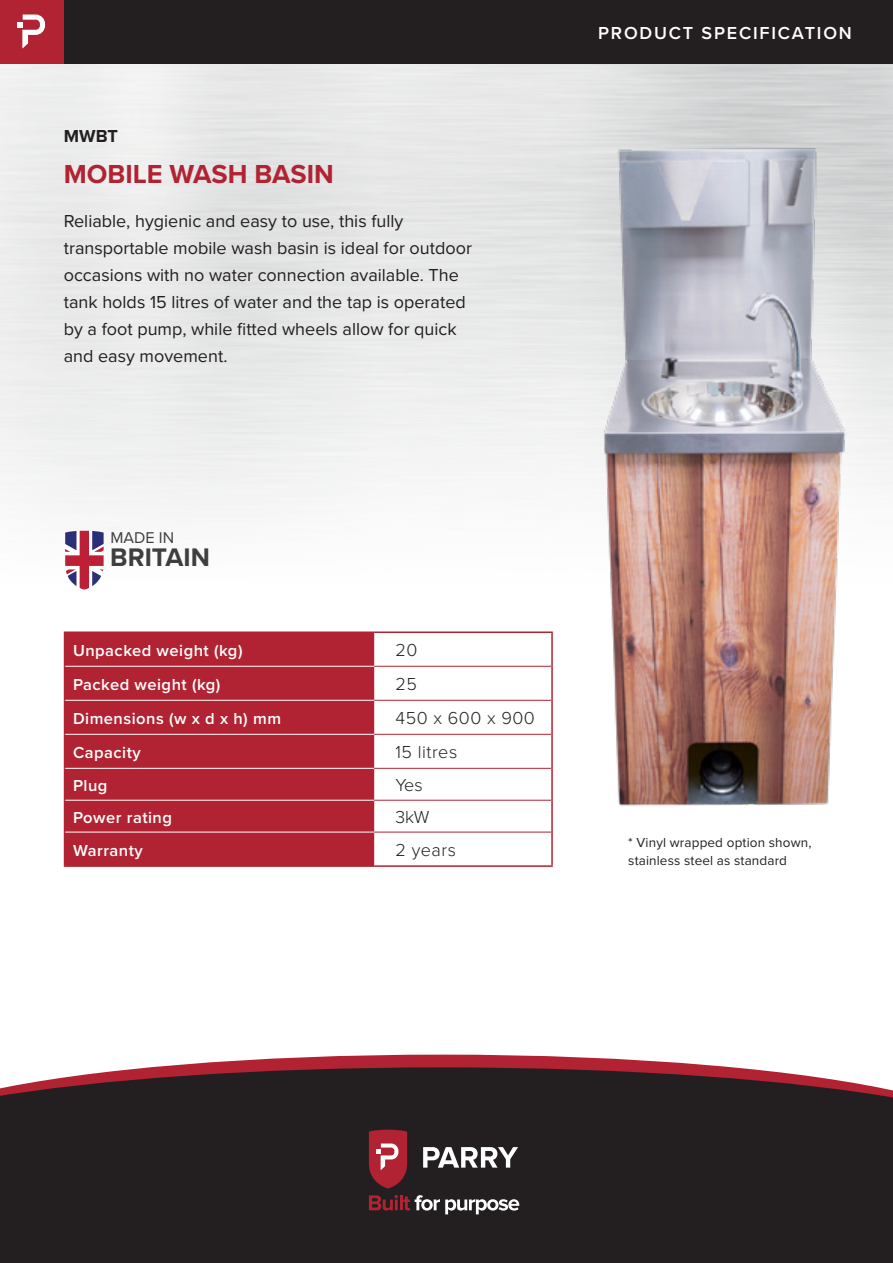
<style>
.page{position:relative;width:893px;height:1263px;background:#fff}
.page>*{position:absolute;margin:0;border:0;box-sizing:border-box;transform-origin:0 0}
.t1{font:700 27px "Proxima Nova";color:#b12332}
.t2{font:700 26.4px "Proxima Nova";color:#3e3e3f}
.t3{font:18px/27px "Proxima Nova";color:#231f20}
.t4{font:300 18px "Proxima Nova";letter-spacing:.03em;color:#231f20}
.t5{font:600 18px "Proxima Nova";letter-spacing:.1em;color:#fff}
.t6{font:700 18px "Proxima Nova";color:#231f20}
.t7{font:600 16.5px "Proxima Nova";letter-spacing:.03em;color:#fff}
.t8{font:16.2px "Proxima Nova";color:#3e3e3f}
.t9{font:13.5px/18px "Proxima Nova";letter-spacing:.01em;color:#231f20}
</style>
<div class="page">
<div style="left:0;top:1100px;width:893px;height:163px;background:#231f20"></div>
<svg style="left:0;top:1054px;width:893px;height:46px"></svg>
<div style="left:65px;top:633px;width:309px;height:232px;background:#b12332"></div>
<hr style="left:64px;top:631px;width:310px;height:2px;background:#b12332">
<hr style="left:64px;top:633px;width:1px;height:33px;background:#b12332">
<hr style="left:374px;top:631px;width:179px;height:2px;background:#b12332">
<hr style="left:551px;top:633px;width:2px;height:33px;background:#b12332">
<hr style="left:64px;top:666px;width:1px;height:34px;background:#b12332">
<hr style="left:551px;top:666px;width:2px;height:34px;background:#b12332">
<hr style="left:64px;top:700px;width:1px;height:34px;background:#b12332">
<hr style="left:551px;top:700px;width:2px;height:34px;background:#b12332">
<hr style="left:64px;top:734px;width:1px;height:34px;background:#b12332">
<hr style="left:64px;top:768px;width:1px;height:32px;background:#b12332">
<hr style="left:64px;top:800px;width:1px;height:32px;background:#b12332">
<hr style="left:64px;top:832px;width:1px;height:33px;background:#b12332">
<hr style="left:551px;top:832px;width:2px;height:33px;background:#b12332">
<hr style="left:64px;top:865px;width:310px;height:2px;background:#b12332">
<hr style="left:374px;top:865px;width:179px;height:2px;background:#b12332">
<hr style="left:65px;top:666px;width:309px;height:1px;background:#fff">
<hr style="left:65px;top:700px;width:309px;height:1px;background:#fff">
<hr style="left:65px;top:734px;width:309px;height:1px;background:#fff">
<hr style="left:65px;top:768px;width:309px;height:1px;background:#fff">
<hr style="left:65px;top:800px;width:309px;height:1px;background:#fff">
<hr style="left:65px;top:832px;width:309px;height:1px;background:#fff">
<hr style="left:374px;top:666px;width:177px;height:1px;background:#b12332">
<hr style="left:374px;top:700px;width:177px;height:1px;background:#b12332">
<hr style="left:374px;top:832px;width:177px;height:1px;background:#b12332">
<hr style="left:374px;top:734px;width:177px;height:1px;background:#b12332">
<hr style="left:374px;top:768px;width:177px;height:1px;background:#b12332">
<hr style="left:374px;top:800px;width:177px;height:1px;background:#b12332">
<hr style="left:551px;top:734px;width:2px;height:34px;background:#b12332">
<hr style="left:551px;top:768px;width:2px;height:32px;background:#b12332">
<hr style="left:551px;top:800px;width:2px;height:32px;background:#b12332">
<div style="left:0;top:0;width:893px;height:64px;background:#231f20"></div>
<div style="left:0;top:0;width:64px;height:64px;background:#b12332"></div>
<svg style="left:17px;top:15px;width:28px;height:33px"></svg>
<svg style="left:423px;top:1147px;width:95px;height:20px"></svg>
<svg style="left:369px;top:1130px;width:38px;height:58px;background:#a93844"></svg>
<svg style="left:369px;top:1195px;width:150px;height:19px"></svg>
<svg style="left:65px;top:531px;width:39px;height:59px"></svg>
<img style="left:560px;top:114px;width:311px;height:692px">
<p class="t6" style="left:64px;top:125px;width:56px">MWBT</p>
<h1 class="t1" style="left:64px;top:158px;width:271px">MOBILE WASH BASIN</h1>
<p class="t3" style="left:64px;top:208px;width:410px">Reliable, hygienic and easy to use, this fully transportable mobile wash basin is ideal for outdoor occasions with no water connection available. The tank holds 15 litres of water and the tap is operated by a foot pump, while fitted wheels allow for quick and easy movement.</p>
<p class="t5" style="left:598px;top:22px;width:255px">PRODUCT SPECIFICATION</p>
<p class="t8" style="left:111px;top:528px;width:65px">MADE IN</p>
<h2 class="t2" style="left:110px;top:541px;width:101px">BRITAIN</h2>
<p class="t7" style="left:73px;top:640px;width:171px">Unpacked weight (kg)</p>
<p class="t4" style="left:395px;top:640px;width:23px">20</p>
<p class="t7" style="left:73px;top:674px;width:149px">Packed weight (kg)</p>
<p class="t4" style="left:395px;top:674px;width:23px">25</p>
<p class="t7" style="left:73px;top:708px;width:210px">Dimensions (w x d x h) mm</p>
<p class="t4" style="left:395px;top:708px;width:141px">450 x 600 x 900</p>
<p class="t7" style="left:73px;top:742px;width:69px">Capacity</p>
<p class="t4" style="left:395px;top:742px;width:63px">15 litres</p>
<p class="t7" style="left:73px;top:775px;width:36px">Plug</p>
<p class="t4" style="left:395px;top:775px;width:29px">Yes</p>
<p class="t7" style="left:73px;top:807px;width:101px">Power rating</p>
<p class="t4" style="left:395px;top:806px;width:36px">3kW</p>
<p class="t7" style="left:73px;top:840px;width:71px">Warranty</p>
<p class="t4" style="left:395px;top:839px;width:62px">2 years</p>
<p class="t9" style="left:628px;top:834px;width:185px">* Vinyl wrapped option shown, stainless steel as standard</p>
</div>
